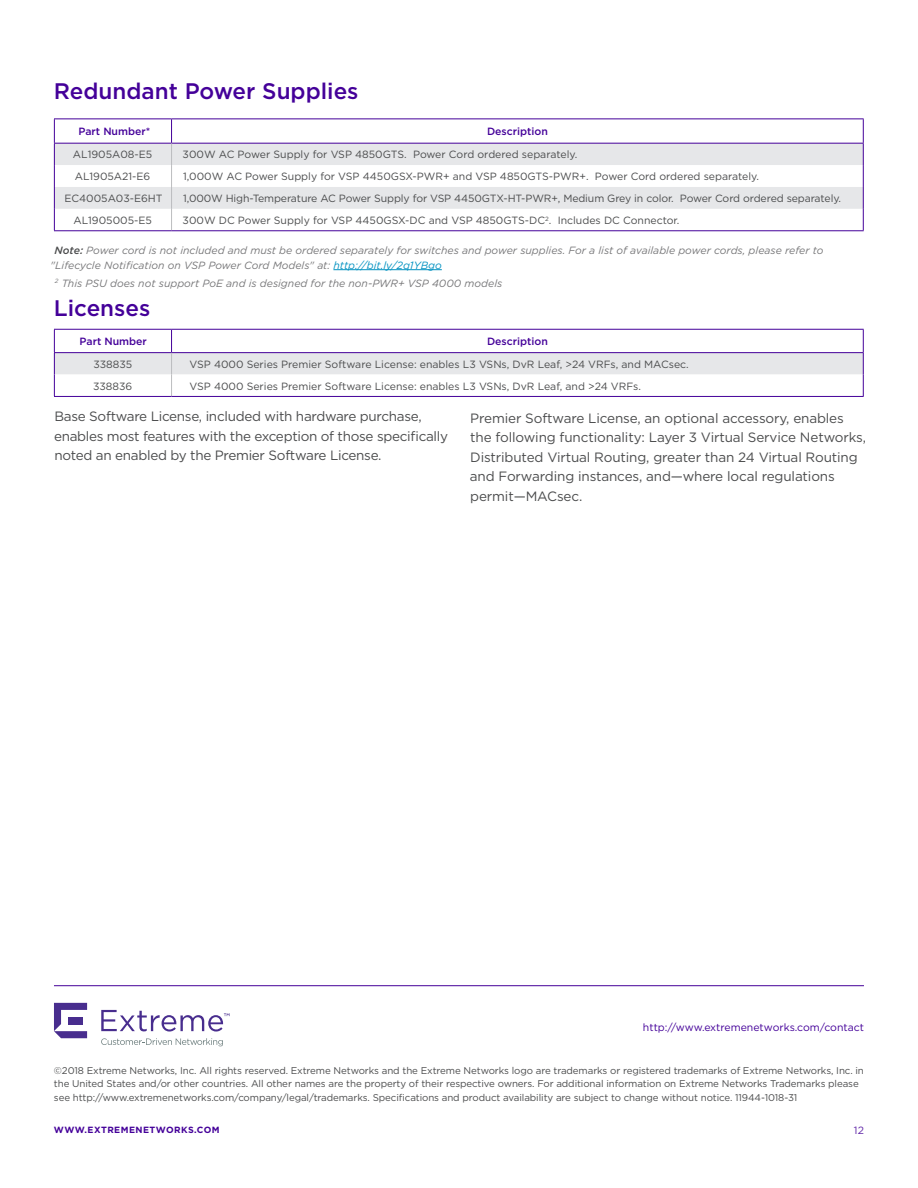
<style>
.page{position:relative;width:918px;height:1188px;background:#fff}
.page>*{position:absolute;margin:0;border:0;box-sizing:border-box;transform-origin:0 0}
.t1{font:500 22.5px "Gotham";color:#409}
.Body{font:13.5px/19.5px "Gotham";letter-spacing:-.015em;color:#4b4c4d}
.Table_Body_Copy_Left{font:10.5px "Gotham";color:#4b4c4d}
.Image_Caption{font:italic 10.5px/15px "Gotham";color:#777779}
.Table_Body_Copy{font:10.5px "Gotham";color:#4b4c4d}
.Table_-_Subhead_Reve{font:500 10.5px "Gotham";color:#409}
.t2{font:10.5px "Gotham";color:#409}
.t3{font:10.5px "Gotham";color:#6026a8}
.t4{font:9.75px/13.5px "Gotham";letter-spacing:-.01em;color:#4b4c4d}
.t5{font:700 9px "Gotham";letter-spacing:.05em;color:#409}
.s1{font-weight:500;color:#4b4c4d}
.s2{color:#0392c1}
</style>
<div class="page">
<hr style="left:54px;top:985px;width:810px;height:1px;background:#409">
<svg style="left:101px;top:1038px;width:122px;height:8px"></svg>
<svg style="left:54px;top:1003px;width:33px;height:35px"></svg>
<svg style="left:101px;top:1010px;width:128px;height:22px"></svg>
<hr style="left:333px;top:269px;width:109px;height:1px;background:#0392c1">
<hr style="left:54px;top:118px;width:118px;height:1px;background:#409">
<hr style="left:172px;top:118px;width:692px;height:1px;background:#409">
<svg style="left:54px;top:119px;width:810px;height:111px"></svg>
<hr style="left:54px;top:230px;width:118px;height:1px;background:#409">
<hr style="left:172px;top:230px;width:692px;height:1px;background:#409">
<svg style="left:54px;top:329px;width:810px;height:67px"></svg>
<hr style="left:54px;top:396px;width:118px;height:1px;background:#409">
<hr style="left:172px;top:396px;width:692px;height:1px;background:#409">
<h2 class="t1" style="left:54px;top:76px;width:306px">Redundant Power Supplies</h2>
<p class="Table_-_Subhead_Reve" style="left:78px;top:125px;width:74px">Part Number*</p>
<p class="Table_-_Subhead_Reve" style="left:487px;top:125px;width:62px">Description</p>
<p class="Table_Body_Copy" style="left:73px;top:148px;width:81px">AL1905A08-E5</p>
<p class="Table_Body_Copy_Left" style="left:183px;top:148px;width:396px">300W AC Power Supply for VSP 4850GTS. Power Cord ordered separately.</p>
<p class="Table_Body_Copy" style="left:75px;top:170px;width:77px">AL1905A21-E6</p>
<p class="Table_Body_Copy_Left" style="left:183px;top:170px;width:578px">1,000W AC Power Supply for VSP 4450GSX-PWR+ and VSP 4850GTS-PWR+. Power Cord ordered separately.</p>
<p class="Table_Body_Copy" style="left:64px;top:192px;width:100px">EC4005A03-E6HT</p>
<p class="Table_Body_Copy_Left" style="left:183px;top:192px;width:660px">1,000W High-Temperature AC Power Supply for VSP 4450GTX-HT-PWR+, Medium Grey in color. Power Cord ordered separately.</p>
<p class="Table_Body_Copy" style="left:73px;top:214px;width:80px">AL1905005-E5</p>
<p class="Table_Body_Copy_Left" style="left:183px;top:214px;width:498px">300W DC Power Supply for VSP 4450GSX-DC and VSP 4850GTS-DC<sup>2</sup>. Includes DC Connector.</p>
<p class="Image_Caption" style="left:51px;top:242px;width:775px;text-indent:4px"><span class="s1">Note:</span> Power cord is not included and must be ordered separately for switches and power supplies. For a list of available power cords, please refer to "Lifecycle Notification on VSP Power Cord Models" at: <span class="s2">http://bit.ly/2q1YBgo</span></p>
<p class="Image_Caption" style="left:55px;top:275px;width:449px"><sup>2</sup> This PSU does not support PoE and is designed for the non-PWR+ VSP 4000 models</p>
<h2 class="t1" style="left:54px;top:293px;width:98px">Licenses</h2>
<p class="Table_-_Subhead_Reve" style="left:80px;top:335px;width:69px">Part Number</p>
<p class="Table_-_Subhead_Reve" style="left:487px;top:335px;width:62px">Description</p>
<p class="Table_Body_Copy" style="left:93px;top:357px;width:40px">338835</p>
<p class="Table_Body_Copy_Left" style="left:190px;top:357px;width:501px">VSP 4000 Series Premier Software License: enables L3 VSNs, DvR Leaf, &gt;24 VRFs, and MACsec.</p>
<p class="Table_Body_Copy" style="left:93px;top:379px;width:41px">338836</p>
<p class="Table_Body_Copy_Left" style="left:190px;top:379px;width:453px">VSP 4000 Series Premier Software License: enables L3 VSNs, DvR Leaf, and &gt;24 VRFs.</p>
<p class="Body" style="left:54px;top:406px;width:396px">Base Software License, included with hardware purchase, enables most features with the exception of those specifically noted an enabled by the Premier Software License.</p>
<p class="Body" style="left:470px;top:408px;width:398px">Premier Software License, an optional accessory, enables the following functionality: Layer 3 Virtual Service Networks, Distributed Virtual Routing, greater than 24 Virtual Routing and Forwarding instances, and—where local regulations permit—MACsec.</p>
<p class="t2" style="left:643px;top:1021px;width:223px">http://www.extremenetworks.com/contact</p>
<p class="t4" style="left:54px;top:1064px;width:812px">©2018 Extreme Networks, Inc. All rights reserved. Extreme Networks and the Extreme Networks logo are trademarks or registered trademarks of Extreme Networks, Inc. in the United States and/or other countries. All other names are the property of their respective owners. For additional information on Extreme Networks Trademarks please see http://www.extremenetworks.com/company/legal/trademarks. Specifications and product availability are subject to change without notice. 11944-1018-31</p>
<p class="t3" style="left:854px;top:1124px;width:12px">12</p>
<p class="t5" style="left:54px;top:1124px;width:167px">WWW.EXTREMENETWORKS.COM</p>
</div>
